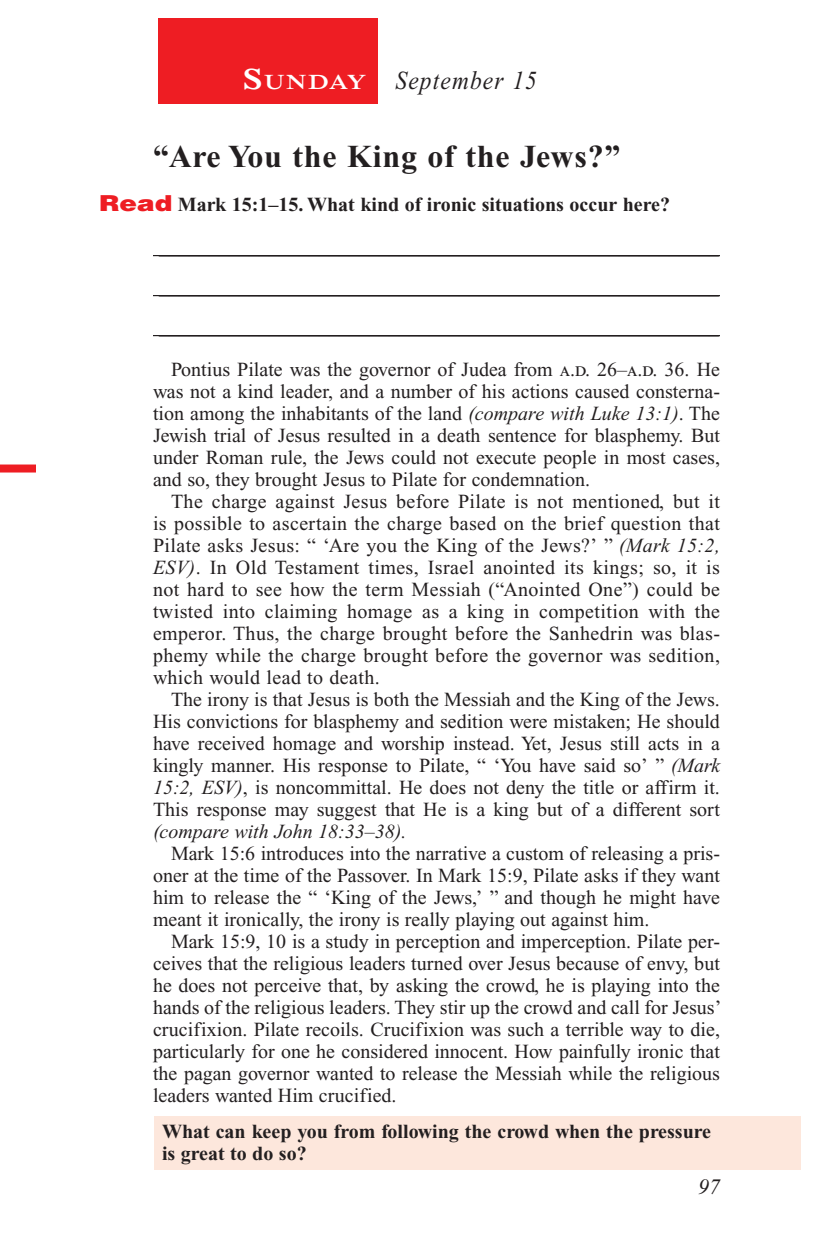
<style>
.page{position:relative;width:819px;height:1260px;background:#fff}
.page>*{position:absolute;margin:0;border:0;box-sizing:border-box;transform-origin:0 0}
.Head{font:700 32px "Times New Roman PS Std";letter-spacing:.025em;color:#231f20}
.Lesson_Dates{font:italic 26px "Times New Roman PS Std";letter-spacing:.05em;color:#231f20;scale:.9 1}
.t1{font:italic 22px "Times New Roman PS Std";color:#231f20}
.Daily_Header{font:600 21px "Times NRMT Std";letter-spacing:.045em;color:#fff;scale:1.1 1}
.Body{font:20px/22px "Times New Roman PS Std";color:#231f20;text-align:justify}
.Blank_Lines{font:20px "Times New Roman PS Std";color:#231f20}
.x-screened_box-text{font:700 20px/22px "Times New Roman PS Std";color:#231f20}
.Question_NO_SB{font:700 20px "Times New Roman PS Std";color:#231f20}
.s1{font-size:30px}
.s2{font-family:"Helvetica LT Std";font-weight:900;font-size:22px;color:#ee1d23}
.s3{font-style:italic}
</style>
<div class="page">
<div style="left:158px;top:18px;width:220px;height:86px;background:#ee1d23"></div>
<div style="left:155px;top:1117px;width:646px;height:53px;background:#fde7dc"></div>
<div style="left:0;top:465px;width:36px;height:8px;background:#ee1d23"></div>
<hr style="left:153px;top:255px;width:567px;height:1px;background:#231f20">
<hr style="left:153px;top:295px;width:567px;height:1px;background:#231f20">
<hr style="left:153px;top:335px;width:567px;height:1px;background:#231f20">
<p class="Daily_Header" style="left:243px;top:70px;width:114px"><span class="s1">S</span>UNDAY</p>
<p class="Lesson_Dates" style="left:396px;top:66px;width:159px">September 15</p>
<p class="Head" style="left:153px;top:138px;width:469px">“Are You the King of the Jews?”</p>
<p class="Question_NO_SB" style="left:99px;top:193px;width:573px"><span class="s2">Read</span> Mark 15:1–15. What kind of ironic situations occur here?</p>
<p class="Blank_Lines" style="left:159px;top:236px;width:561px">________________________________________________________</p>
<p class="Blank_Lines" style="left:159px;top:276px;width:561px">________________________________________________________</p>
<p class="Blank_Lines" style="left:159px;top:316px;width:561px">________________________________________________________</p>
<p class="Body" style="left:153px;top:358px;width:569px;text-indent:18px">Pontius Pilate was the governor of Judea from a.d. 26–a.d. 36. He was not a kind leader, and a number of his actions caused consterna&shy;tion among the inhabitants of the land <span class="s3">(compare with Luke 13:1)</span>. The Jewish trial of Jesus resulted in a death sentence for blasphemy. But under Roman rule, the Jews could not execute people in most cases, and so, they brought Jesus to Pilate for condemnation.</p>
<p class="Body" style="left:153px;top:490px;width:569px;text-indent:18px">The charge against Jesus before Pilate is not mentioned, but it is possible to ascertain the charge based on the brief question that Pilate asks Jesus: “ ‘Are you the King of the Jews?’ ” <span class="s3">(Mark 15:2, ESV)</span>. In Old Testament times, Israel anointed its kings; so, it is not hard to see how the term Messiah (“Anointed One”) could be twisted into claiming homage as a king in competition with the emperor. Thus, the charge brought before the Sanhedrin was blas&shy;phemy while the charge brought before the governor was sedition, which would lead to death.</p>
<p class="Body" style="left:153px;top:688px;width:569px;text-indent:18px">The irony is that Jesus is both the Messiah and the King of the Jews.<br>His convictions for blasphemy and sedition were mistaken; He should have received homage and worship instead. Yet, Jesus still acts in a kingly manner. His response to Pilate, “ ‘You have said so’ ” <span class="s3">(Mark 15:2, ESV)</span>, is noncommittal. He does not deny the title or affirm it.<br>This response may suggest that He is a king but of a different sort <span class="s3">(compare with John 18:33–38).</span></p>
<p class="Body" style="left:153px;top:842px;width:569px;text-indent:18px">Mark 15:6 introduces into the narrative a custom of releasing a pris&shy;oner at the time of the Passover. In Mark 15:9, Pilate asks if they want him to release the “ ‘King of the Jews,’ ” and though he might have meant it ironically, the irony is really playing out against him.</p>
<p class="Body" style="left:153px;top:930px;width:570px;text-indent:18px">Mark 15:9, 10 is a study in perception and imperception. Pilate per&shy;ceives that the religious leaders turned over Jesus because of envy, but he does not perceive that, by asking the crowd, he is playing into the hands of the religious leaders. They stir up the crowd and call for Jesus’ crucifixion. Pilate recoils. Crucifixion was such a terrible way to die, particularly for one he considered innocent. How painfully ironic that the pagan governor wanted to release the Messiah while the religious leaders wanted Him crucified.</p>
<p class="x-screened_box-text" style="left:162px;top:1120px;width:551px">What can keep you from following the crowd when the pressure is great to do so?</p>
<p class="t1" style="left:698px;top:1175px;width:23px">97</p>
</div>
